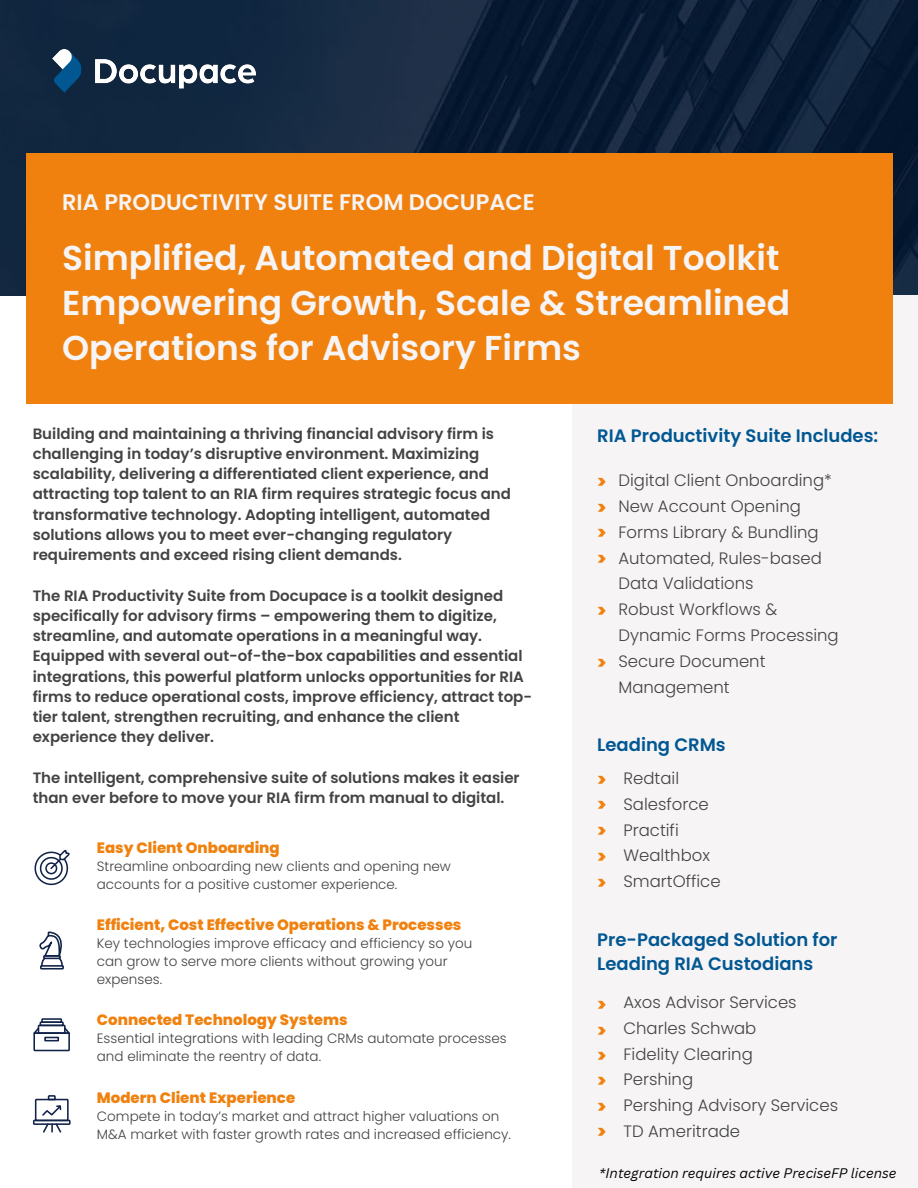
<style>
.page{position:relative;width:918px;height:1188px;background:#fff}
.page>*{position:absolute;margin:0;border:0;box-sizing:border-box;transform-origin:0 0}
.t1{font:600 34.5px/45px "Poppins";color:#f6f4f5}
.t2{font:600 22.5px "Poppins";color:#f6f4f5}
.t3{font:600 18px/24.8px "Poppins";color:#015792}
.t4{font:800 18px/25.8px "Poppins";color:#f0810e;text-align:justify}
.t5{font:300 16.5px/25.8px "Poppins";color:#434343}
.t6{font:600 15px/20.2px "Poppins";color:#434343}
.t7{font:800 15px "Poppins";color:#f0810e}
.t8{font:300 13.5px/18px "Poppins";color:#434343}
.t9{font:italic 13.5px "Canva Sans";color:#000}
</style>
<div class="page">
<img style="left:0;top:0;width:918px;height:296px">
<img style="left:52px;top:50px;width:204px;height:42px">
<div style="left:572px;top:296px;width:346px;height:892px;background:#f6f4f5"></div>
<div style="left:26px;top:153px;width:866px;height:251px;background:#f0810e"></div>
<svg style="left:34px;top:849px;width:36px;height:37px"></svg>
<svg style="left:33px;top:1018px;width:37px;height:34px"></svg>
<svg style="left:32px;top:1095px;width:39px;height:38px"></svg>
<svg style="left:39px;top:931px;width:25px;height:39px"></svg>
<h2 class="t2" style="left:62px;top:186px;width:474px">RIA PRODUCTIVITY SUITE FROM DOCUPACE</h2>
<h1 class="t1" style="left:62px;top:235px;width:729px">Simplified, Automated and Digital Toolkit<br>Empowering Growth, Scale &amp; Streamlined<br>Operations for Advisory Firms</h1>
<p class="t6" style="left:33px;top:423px;width:480px">Building and maintaining a thriving financial advisory firm is challenging in today’s disruptive environment. Maximizing scalability, delivering a differentiated client experience, and attracting top talent to an RIA firm requires strategic focus and transformative technology. Adopting intelligent, automated solutions allows you to meet ever-changing regulatory requirements and exceed rising client demands.</p>
<p class="t6" style="left:33px;top:585px;width:501px">The RIA Productivity Suite from Docupace is a toolkit designed specifically for advisory firms – empowering them to digitize, streamline, and automate operations in a meaningful way.<br>Equipped with several out-of-the-box capabilities and essential integrations, this powerful platform unlocks opportunities for RIA firms to reduce operational costs, improve efficiency, attract top&shy;tier talent, strengthen recruiting, and enhance the client experience they deliver.</p>
<p class="t6" style="left:33px;top:768px;width:489px">The intelligent, comprehensive suite of solutions makes it easier than ever before to move your RIA firm from manual to digital.</p>
<p class="t7" style="left:97px;top:837px;width:184px">Easy Client Onboarding</p>
<p class="t8" style="left:97px;top:857px;width:356px">Streamline onboarding new clients and opening new accounts for a positive customer experience.</p>
<p class="t7" style="left:97px;top:914px;width:366px">Efficient, Cost Effective Operations &amp; Processes</p>
<p class="t8" style="left:97px;top:935px;width:377px">Key technologies improve efficacy and efficiency so you can grow to serve more clients without growing your expenses.</p>
<p class="t7" style="left:97px;top:1010px;width:252px">Connected Technology Systems</p>
<p class="t8" style="left:97px;top:1030px;width:411px">Essential integrations with leading CRMs automate processes and eliminate the reentry of data.</p>
<p class="t7" style="left:97px;top:1087px;width:200px">Modern Client Experience</p>
<p class="t8" style="left:97px;top:1107px;width:416px">Compete in today’s market and attract higher valuations on<br>M&amp;A market with faster growth rates and increased efficiency.</p>
<p class="t3" style="left:597px;top:423px;width:283px">RIA Productivity Suite Includes:</p>
<p class="t5" style="left:618px;top:467px;width:222px">Digital Client Onboarding*<br>New Account Opening<br>Forms Library &amp; Bundling<br>Automated, Rules-based<br>Data Validations<br>Robust Workflows &amp;<br>Dynamic Forms Processing<br>Secure Document<br>Management</p>
<p class="t4" style="left:597px;top:469px;width:11px">&gt; &gt; &gt; &gt;</p>
<p class="t4" style="left:597px;top:598px;width:11px">&gt;</p>
<p class="t4" style="left:597px;top:649px;width:11px">&gt;</p>
<p class="t3" style="left:597px;top:732px;width:130px">Leading CRMs</p>
<p class="t5" style="left:623px;top:765px;width:99px">Redtail<br>Salesforce<br>Practifi<br>Wealthbox<br>SmartOffice</p>
<p class="t4" style="left:597px;top:766px;width:11px">&gt; &gt; &gt; &gt; &gt;</p>
<p class="t3" style="left:597px;top:927px;width:242px">Pre-Packaged Solution for<br>Leading RIA Custodians</p>
<p class="t5" style="left:623px;top:989px;width:216px">Axos Advisor Services<br>Charles Schwab<br>Fidelity Clearing<br>Pershing<br>Pershing Advisory Services<br>TD Ameritrade</p>
<p class="t4" style="left:597px;top:992px;width:11px">&gt; &gt; &gt; &gt; &gt; &gt;</p>
<p class="t9" style="left:599px;top:1163px;width:299px">*Integration requires active PreciseFP license</p>
</div>
